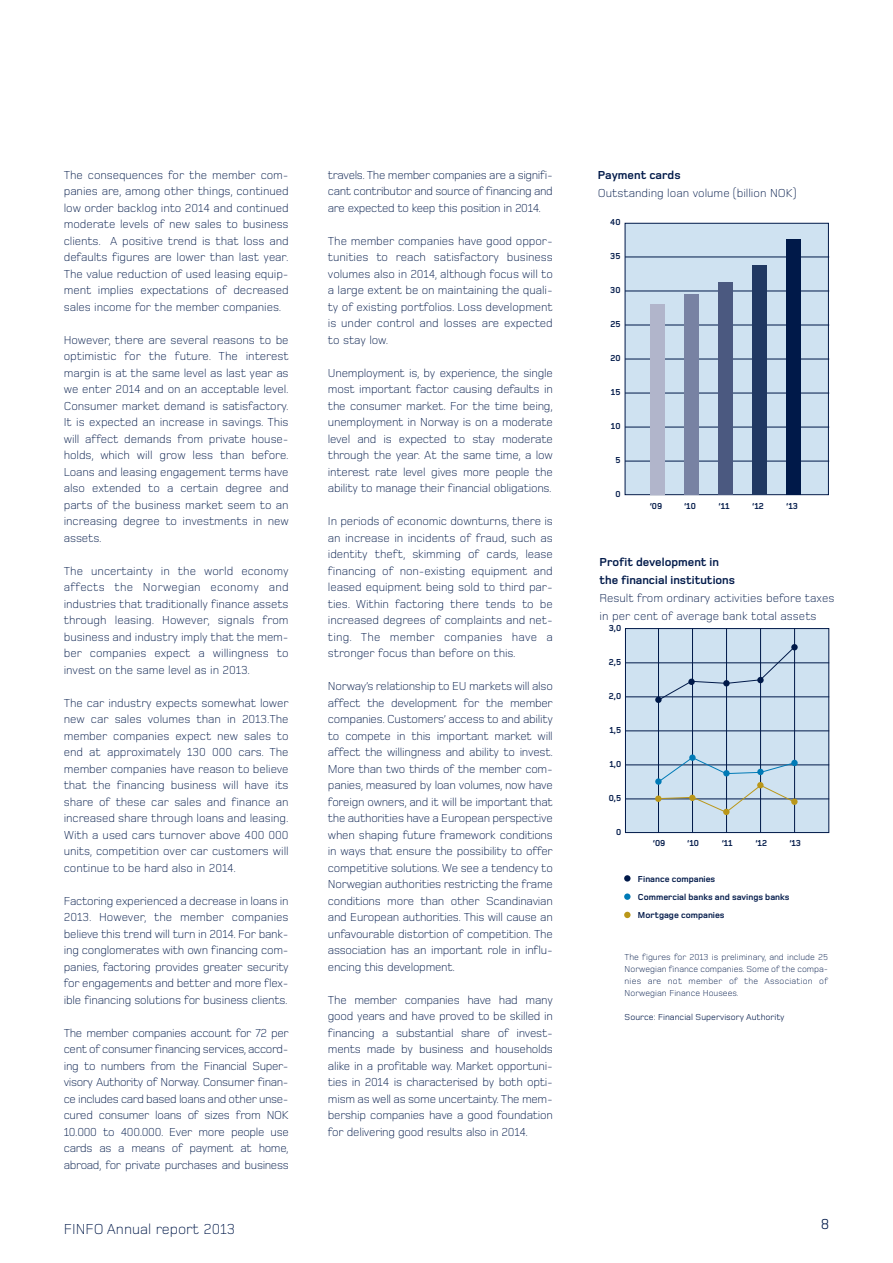
<style>
.page{position:relative;width:893px;height:1263px;background:#fff}
.page>*{position:absolute;margin:0;border:0;box-sizing:border-box;transform-origin:0 0}
.t1{font:300 15px "Foundry Monoline";color:#001949}
.t2{font:15px "Foundry Monoline";color:#001949}
.t3{font:300 12px/16.5px "Foundry Monoline";letter-spacing:-.005em;color:#001949;text-align:justify}
.t4{font:700 12px/18px "Foundry Monoline";color:#001949}
.t5{font:300 9px/12px "Foundry Monoline";letter-spacing:.01em;color:#001949;text-align:justify}
.t6{font:700 9px/18px "Foundry Monoline";color:#001949}
.t7{font:9px "Foundry Monoline";color:#001949}
</style>
<div class="page">
<div style="left:625px;top:224px;width:203px;height:270px;background:#cfe2f1"></div>
<div style="left:625px;top:223px;width:204px;height:272px;border:1px solid #001949"></div>
<hr style="left:625px;top:427px;width:204px;height:1px;background:#001949">
<hr style="left:625px;top:393px;width:204px;height:1px;background:#001949">
<hr style="left:625px;top:359px;width:204px;height:1px;background:#001949">
<hr style="left:625px;top:325px;width:204px;height:1px;background:#001949">
<hr style="left:625px;top:291px;width:204px;height:1px;background:#001949">
<hr style="left:625px;top:257px;width:204px;height:1px;background:#001949">
<hr style="left:625px;top:461px;width:204px;height:1px;background:#001949">
<div style="left:650px;top:304px;width:14px;height:190px;background:#b1b5cb"></div>
<div style="left:684px;top:294px;width:14px;height:200px;background:#7882a3"></div>
<div style="left:718px;top:282px;width:14px;height:212px;background:#4b5980"></div>
<div style="left:752px;top:265px;width:14px;height:229px;background:#203862"></div>
<div style="left:786px;top:239px;width:14px;height:256px;background:#001949"></div>
<div style="left:626px;top:629px;width:202px;height:203px;background:#cfe2f1"></div>
<div style="left:625px;top:628px;width:204px;height:205px;border:1px solid #001949"></div>
<hr style="left:625px;top:731px;width:204px;height:1px;background:#001949">
<hr style="left:625px;top:697px;width:204px;height:1px;background:#001949">
<hr style="left:625px;top:662px;width:204px;height:1px;background:#001949">
<hr style="left:625px;top:765px;width:204px;height:1px;background:#001949">
<hr style="left:625px;top:799px;width:204px;height:1px;background:#001949">
<hr style="left:692px;top:628px;width:1px;height:204px;background:#001949">
<hr style="left:658px;top:628px;width:1px;height:204px;background:#001949">
<hr style="left:726px;top:628px;width:1px;height:204px;background:#001949">
<hr style="left:760px;top:628px;width:1px;height:204px;background:#001949">
<hr style="left:794px;top:628px;width:1px;height:204px;background:#001949">
<div style="left:655px;top:697px;width:7px;height:6px;background:#001949;border-radius:50%"></div>
<div style="left:791px;top:644px;width:7px;height:6px;background:#001949;border-radius:50%"></div>
<svg style="left:624px;top:875px;width:6px;height:6px"></svg>
<div style="left:624px;top:893px;width:6px;height:7px;background:#007ab6;border-radius:50%"></div>
<svg style="left:624px;top:912px;width:6px;height:6px"></svg>
<div style="left:655px;top:795px;width:6px;height:7px;background:#ba9719;border-radius:50%"></div>
<svg style="left:791px;top:798px;width:7px;height:7px"></svg>
<svg style="left:655px;top:778px;width:7px;height:7px"></svg>
<svg style="left:689px;top:754px;width:7px;height:7px"></svg>
<div style="left:791px;top:760px;width:7px;height:6px;background:#007ab6;border-radius:50%"></div>
<svg style="left:659px;top:646px;width:137px;height:55px"></svg>
<svg style="left:658px;top:757px;width:137px;height:58px"></svg>
<p class="t3" style="left:64px;top:168px;width:226px">The consequences for the member com&shy;panies are, among other things, continued low order backlog into 2014 and continued moderate levels of new sales to business clients. A positive trend is that loss and defaults figures are lower than last year.<br>The value reduction of used leasing equip&shy;ment implies expectations of decreased sales income for the member companies.</p>
<p class="t3" style="left:64px;top:333px;width:226px">However, there are several reasons to be optimistic for the future. The interest margin is at the same level as last year as we enter 2014 and on an acceptable level.<br>Consumer market demand is satisfactory.<br>It is expected an increase in savings. This will affect demands from private house&shy;holds, which will grow less than before.<br>Loans and leasing engagement terms have also extended to a certain degree and parts of the business market seem to an increasing degree to investments in new assets.</p>
<p class="t3" style="left:64px;top:564px;width:226px">The uncertainty in the world economy affects the Norwegian economy and industries that traditionally finance assets through leasing. However, signals from business and industry imply that the mem&shy;ber companies expect a willingness to invest on the same level as in 2013.</p>
<p class="t3" style="left:64px;top:696px;width:226px">The car industry expects somewhat lower new car sales volumes than in 2013.The member companies expect new sales to end at approximately 130 000 cars. The member companies have reason to believe that the financing business will have its share of these car sales and finance an increased share through loans and leasing.<br>With a used cars turnover above 400 000 units, competition over car customers will continue to be hard also in 2014.</p>
<p class="t3" style="left:64px;top:894px;width:226px">Factoring experienced a decrease in loans in 2013. However, the member companies believe this trend will turn in 2014. For bank&shy;ing conglomerates with own financing com&shy;panies, factoring provides greater security for engagements and better and more flex&shy;ible financing solutions for business clients.</p>
<p class="t3" style="left:64px;top:1026px;width:226px">The member companies account for 72 per cent of consumer financing services, accord&shy;ing to numbers from the Financial Super&shy;visory Authority of Norway. Consumer finan&shy;ce includes card based loans and other unse&shy;cured consumer loans of sizes from NOK 10.000 to 400.000. Ever more people use cards as a means of payment at home, abroad, for private purchases and business</p>
<p class="t3" style="left:328px;top:168px;width:226px">travels. The member companies are a signifi&shy;cant contributor and source of financing and are expected to keep this position in 2014.</p>
<p class="t3" style="left:328px;top:234px;width:226px">The member companies have good oppor&shy;tunities to reach satisfactory business volumes also in 2014, although focus will to a large extent be on maintaining the quali&shy;ty of existing portfolios. Loss development is under control and losses are expected to stay low.</p>
<p class="t3" style="left:328px;top:366px;width:226px">Unemployment is, by experience, the single most important factor causing defaults in the consumer market. For the time being, unemployment in Norway is on a moderate level and is expected to stay moderate through the year. At the same time, a low interest rate level gives more people the ability to manage their financial obligations.</p>
<p class="t3" style="left:328px;top:514px;width:226px">In periods of economic downturns, there is an increase in incidents of fraud, such as identity theft, skimming of cards, lease financing of non-existing equipment and leased equipment being sold to third par&shy;ties. Within factoring there tends to be increased degrees of complaints and net&shy;ting. The member companies have a stronger focus than before on this.</p>
<p class="t3" style="left:328px;top:679px;width:226px">Norway’s relationship to EU markets will also affect the development for the member companies. Customers’ access to and ability to compete in this important market will affect the willingness and ability to invest.<br>More than two thirds of the member com&shy;panies, measured by loan volumes, now have foreign owners, and it will be important that the authorities have a European perspective when shaping future framework conditions in ways that ensure the possibility to offer competitive solutions. We see a tendency to Norwegian authorities restricting the frame conditions more than other Scandinavian and European authorities. This will cause an unfavourable distortion of competition. The association has an important role in influ&shy;encing this development.</p>
<p class="t3" style="left:328px;top:993px;width:226px">The member companies have had many good years and have proved to be skilled in financing a substantial share of invest&shy;ments made by business and households alike in a profitable way. Market opportuni&shy;ties in 2014 is characterised by both opti&shy;mism as well as some uncertainty. The mem&shy;bership companies have a good foundation for delivering good results also in 2014.</p>
<p class="t4" style="left:598px;top:167px;width:84px">Payment cards</p>
<p class="t3" style="left:598px;top:186px;width:200px">Outstanding loan volume (billion NOK)</p>
<p class="t6" style="left:610px;top:214px;width:12px">40</p>
<p class="t6" style="left:610px;top:248px;width:12px">35</p>
<p class="t6" style="left:610px;top:282px;width:12px">30</p>
<p class="t6" style="left:610px;top:316px;width:12px">25</p>
<p class="t6" style="left:610px;top:350px;width:12px">20</p>
<p class="t6" style="left:611px;top:384px;width:11px">15</p>
<p class="t6" style="left:611px;top:418px;width:11px">10</p>
<p class="t6" style="left:615px;top:452px;width:7px">5</p>
<p class="t6" style="left:615px;top:486px;width:7px">0</p>
<p class="t6" style="left:650px;top:497px;width:14px">‘09</p>
<p class="t6" style="left:684px;top:497px;width:13px">‘10</p>
<p class="t6" style="left:718px;top:497px;width:13px">‘11</p>
<p class="t6" style="left:752px;top:497px;width:13px">‘12</p>
<p class="t6" style="left:786px;top:497px;width:13px">‘13</p>
<p class="t4" style="left:600px;top:554px;width:137px">Profit development in the financial institutions</p>
<p class="t3" style="left:600px;top:590px;width:236px;line-height:18px">Result from ordinary activities before taxes in per cent of average bank total assets</p>
<p class="t6" style="left:609px;top:620px;width:14px">3,0</p>
<p class="t6" style="left:609px;top:654px;width:14px">2,5</p>
<p class="t6" style="left:609px;top:688px;width:14px">2,0</p>
<p class="t6" style="left:609px;top:722px;width:13px">1,5</p>
<p class="t6" style="left:609px;top:756px;width:13px">1,0</p>
<p class="t6" style="left:609px;top:790px;width:14px">0,5</p>
<p class="t6" style="left:616px;top:824px;width:7px">0</p>
<p class="t6" style="left:653px;top:835px;width:14px">‘09</p>
<p class="t6" style="left:687px;top:835px;width:13px">‘10</p>
<p class="t6" style="left:722px;top:835px;width:13px">‘11</p>
<p class="t6" style="left:755px;top:835px;width:13px">‘12</p>
<p class="t6" style="left:789px;top:835px;width:13px">‘13</p>
<p class="t6" style="left:638px;top:870px;width:153px">Finance companies<br>Commercial banks and savings banks<br>Mortgage companies</p>
<p class="t5" style="left:625px;top:952px;width:205px">The figures for 2013 is preliminary, and include 25<br>Norwegian finance companies. Some of the compa&shy;nies are not member of the Association of Norwegian Finance Housees.</p>
<p class="t7" style="left:625px;top:1014px;width:161px">Source: Financial Supervisory Authority</p>
<p class="t1" style="left:64px;top:1223px;width:173px">FINFO Annual report 2013</p>
<p class="t2" style="left:821px;top:1219px;width:10px">8</p>
</div>
